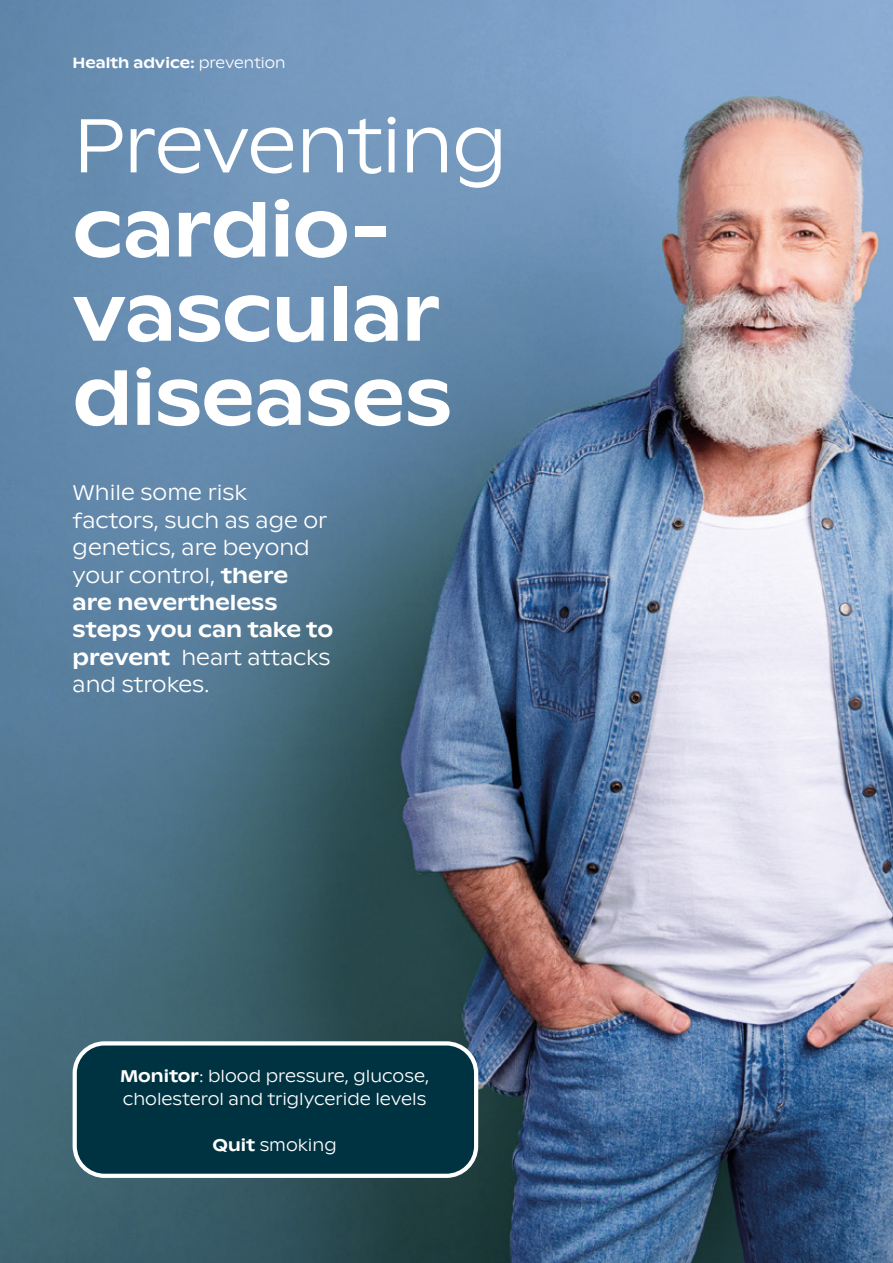
<style>
.page{position:relative;width:893px;height:1263px;background:#fff}
.page>*{position:absolute;margin:0;border:0;box-sizing:border-box;transform-origin:0 0}
.t1{font:500 75.75px/84.2px "ABC Ginto Nord";letter-spacing:-.01em;color:#fff}
.t2{font:300 75.75px "ABC Ginto Nord";letter-spacing:-.02em;color:#fff}
.t3{font:300 21px/27.3px "ABC Ginto Nord";color:#fff}
.t4{font:300 16.8px/23.1px "ABC Ginto Nord";color:#fff}
.t5{font:500 14.7px "ABC Ginto Nord";color:#fff}
.s1{font-weight:300}
.s2{font-weight:500}
</style>
<div class="page">
<img style="left:0;top:0;width:893px;height:1263px">
<div style="left:75px;top:1043px;width:401px;height:133px;background:#003341;border-radius:30px"></div>
<div style="left:73px;top:1041px;width:405px;height:137px;border:4px solid #fff;border-radius:30px"></div>
<p class="t5" style="left:73px;top:53px;width:214px">Health advice: <span class="s1">prevention</span></p>
<h1 class="t2" style="left:73px;top:100px;width:437px">Preventing</h1>
<h1 class="t1" style="left:73px;top:187px;width:381px">cardio&shy;vascular diseases</h1>
<p class="t3" style="left:73px;top:479px;width:262px">While some risk factors, such as age or genetics, are beyond your control, <span class="s2">there<br>are nevertheless steps you can take to prevent</span> heart attacks and strokes.</p>
<p class="t4" style="left:120px;top:1064px;width:311px"><span class="s2">Monitor</span>: blood pressure, glucose, cholesterol and triglyceride levels</p>
<p class="t4" style="left:213px;top:1133px;width:126px"><span class="s2">Quit</span> smoking</p>
</div>
